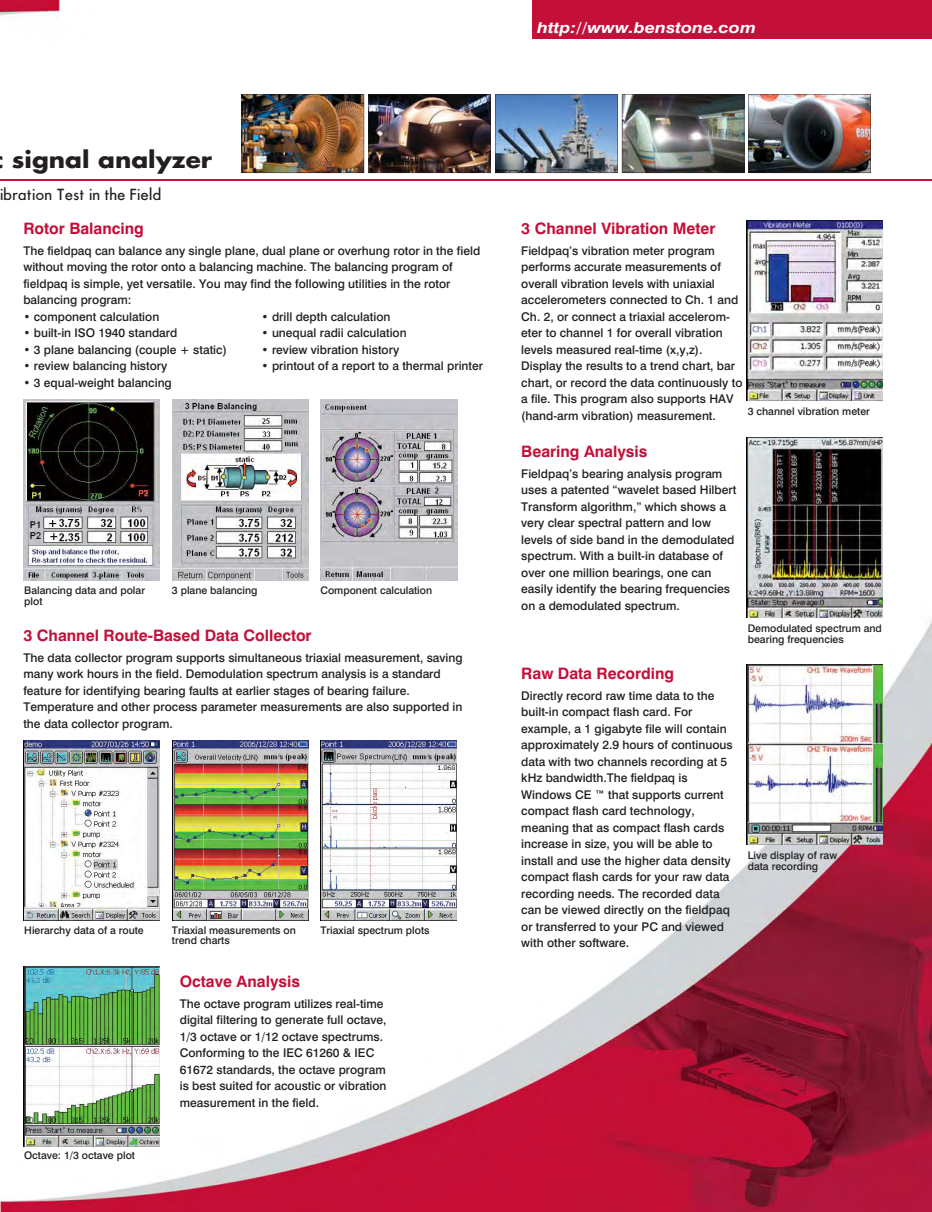
<style>
.page{position:relative;width:932px;height:1212px;background:#fff}
.page>*{position:absolute;margin:0;border:0;box-sizing:border-box;transform-origin:0 0}
.t1{font:22.5px "SY13";color:#231f20;scale:1.1 1}
.t2{font:700 15.75px "S019";color:#c40f39}
.t3{font:italic 700 15px "S019";color:#fff;scale:1.2 1}
.t4{font:15px "SY11";color:#231f20}
.t5{font:500 12px/16.5px "S019";color:#231f20}
.t6{font:500 10.5px/10.5px "S019";color:#231f20}
</style>
<div class="page">
<img style="left:0;top:0;width:931px;height:1212px">
<img style="left:23px;top:399px;width:136px;height:182px">
<div style="left:532px;top:0;width:399px;height:38px;background:#c40f39"></div>
<hr style="left:0;top:180px;width:931px;height:1px;background:#c40f39">
<img style="left:242px;top:94px;width:628px;height:79px">
<img style="left:23px;top:967px;width:136px;height:179px">
<img style="left:172px;top:399px;width:136px;height:182px">
<img style="left:321px;top:399px;width:136px;height:182px">
<img style="left:23px;top:741px;width:136px;height:180px">
<img style="left:172px;top:741px;width:136px;height:180px">
<img style="left:321px;top:741px;width:136px;height:180px">
<img style="left:746px;top:220px;width:136px;height:181px">
<img style="left:746px;top:438px;width:136px;height:180px">
<img style="left:746px;top:665px;width:136px;height:180px">
<p class="t3" style="left:537px;top:19px;width:184px">http://www.benstone.com</p>
<h1 class="t1" style="left:12px;top:150px;width:183px">signal analyzer</h1>
<p class="t4" style="left:-1px;top:186px;width:163px">ibration Test in the Field</p>
<h2 class="t2" style="left:23px;top:222px;width:122px">Rotor Balancing</h2>
<p class="t5" style="left:23px;top:243px;width:458px">The fieldpaq can balance any single plane, dual plane or overhung rotor in the field without moving the rotor onto a balancing machine. The balancing program of fieldpaq is simple, yet versatile. You may find the following utilities in the rotor balancing program:</p>
<p class="t5" style="left:23px;top:309px;width:137px">• component calculation</p>
<p class="t5" style="left:261px;top:309px;width:130px">• drill depth calculation</p>
<p class="t5" style="left:23px;top:326px;width:155px">• built-in ISO 1940 standard</p>
<p class="t5" style="left:261px;top:326px;width:147px">• unequal radii calculation</p>
<p class="t5" style="left:23px;top:342px;width:205px">• 3 plane balancing (couple + static)</p>
<p class="t5" style="left:261px;top:342px;width:139px">• review vibration history</p>
<p class="t5" style="left:23px;top:359px;width:145px">• review balancing history</p>
<p class="t5" style="left:261px;top:359px;width:223px">• printout of a report to a thermal printer</p>
<p class="t5" style="left:23px;top:375px;width:150px">• 3 equal-weight balancing</p>
<p class="t6" style="left:24px;top:586px;width:122px">Balancing data and polar plot</p>
<p class="t6" style="left:172px;top:586px;width:87px">3 plane balancing</p>
<p class="t6" style="left:320px;top:586px;width:113px">Component calculation</p>
<h2 class="t2" style="left:23px;top:630px;width:290px">3 Channel Route-Based Data Collector</h2>
<p class="t5" style="left:23px;top:651px;width:440px">The data collector program supports simultaneous triaxial measurement, saving many work hours in the field. Demodulation spectrum analysis is a standard feature for identifying bearing faults at earlier stages of bearing failure.<br>Temperature and other process parameter measurements are also supported in the data collector program.</p>
<p class="t6" style="left:24px;top:926px;width:121px">Hierarchy data of a route</p>
<p class="t6" style="left:172px;top:926px;width:125px">Triaxial measurements on trend charts</p>
<p class="t6" style="left:320px;top:926px;width:111px">Triaxial spectrum plots</p>
<p class="t6" style="left:24px;top:1151px;width:112px">Octave: 1/3 octave plot</p>
<h2 class="t2" style="left:180px;top:975px;width:122px">Octave Analysis</h2>
<p class="t5" style="left:180px;top:996px;width:208px">The octave program utilizes real-time digital filtering to generate full octave, 1/3 octave or 1/12 octave spectrums.<br>Conforming to the IEC 61260 &amp; IEC 61672 standards, the octave program is best suited for acoustic or vibration measurement in the field.</p>
<h2 class="t2" style="left:521px;top:222px;width:196px">3 Channel Vibration Meter</h2>
<p class="t5" style="left:521px;top:243px;width:223px">Fieldpaq’s vibration meter program performs accurate measurements of overall vibration levels with uniaxial accelerometers connected to Ch. 1 and Ch. 2, or connect a triaxial accelerom&shy;eter to channel 1 for overall vibration levels measured real-time (x,y,z).<br>Display the results to a trend chart, bar chart, or record the data continuously to a file. This program also supports HAV (hand-arm vibration) measurement.</p>
<p class="t6" style="left:747px;top:407px;width:124px">3 channel vibration meter</p>
<h2 class="t2" style="left:521px;top:446px;width:128px">Bearing Analysis</h2>
<p class="t5" style="left:521px;top:467px;width:216px">Fieldpaq’s bearing analysis program uses a patented “wavelet based Hilbert Transform algorithm,” which shows a very clear spectral pattern and low levels of side band in the demodulated spectrum. With a built-in database of over one million bearings, one can easily identify the bearing frequencies on a demodulated spectrum.</p>
<h2 class="t2" style="left:521px;top:667px;width:154px">Raw Data Recording</h2>
<p class="t5" style="left:521px;top:688px;width:213px">Directly record raw time data to the built-in compact flash card. For example, a 1 gigabyte file will contain approximately 2.9 hours of continuous data with two channels recording at 5 kHz bandwidth.The fieldpaq is Windows CE ™ that supports current compact flash card technology, meaning that as compact flash cards increase in size, you will be able to install and use the higher data density compact flash cards for your raw data recording needs. The recorded data can be viewed directly on the fieldpaq or transferred to your PC and viewed with other software.</p>
<p class="t6" style="left:747px;top:624px;width:136px">Demodulated spectrum and bearing frequencies</p>
<p class="t6" style="left:747px;top:851px;width:91px">Live display of raw data recording</p>
</div>
